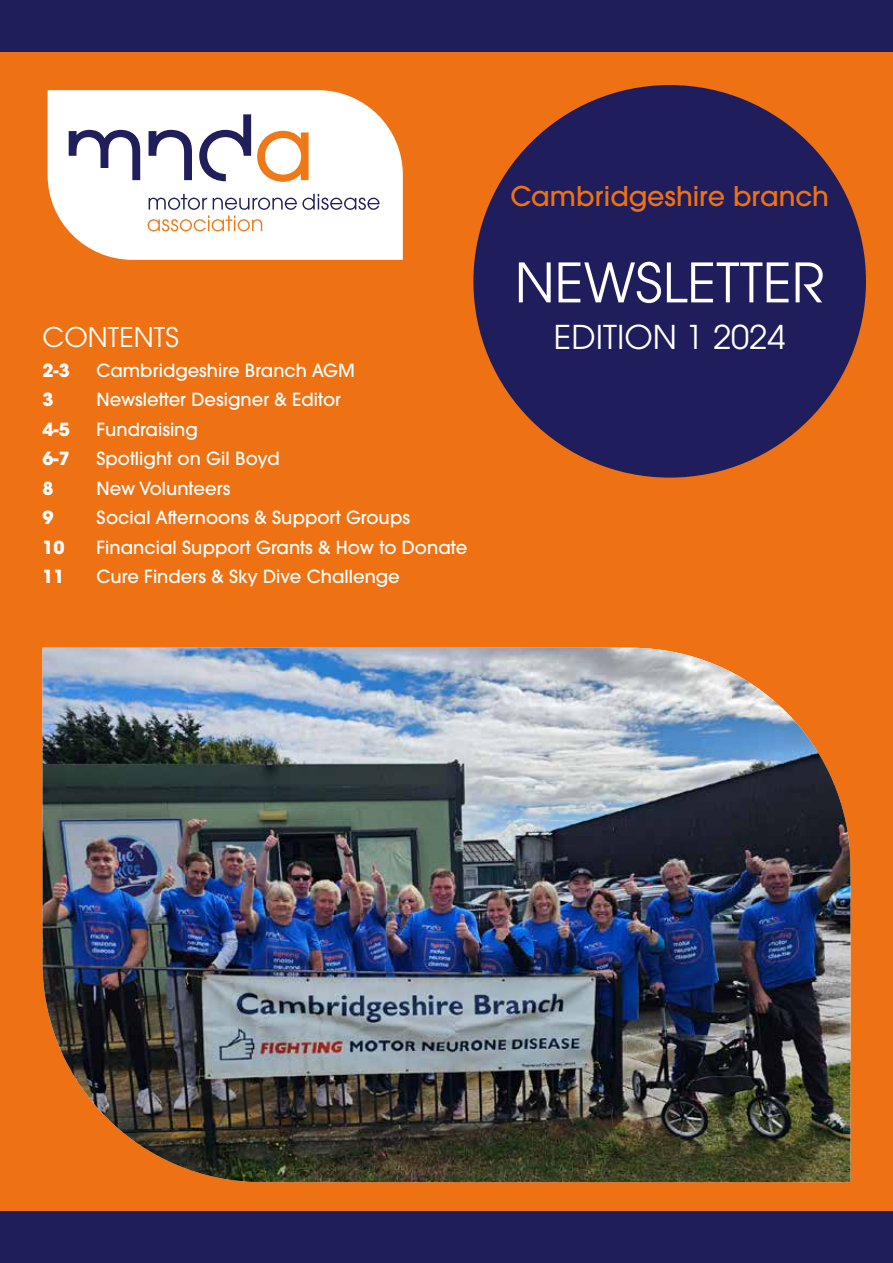
<style>
.page{position:relative;width:893px;height:1263px;background:#ee7114}
.page>*{position:absolute;margin:0;border:0;box-sizing:border-box;transform-origin:0 0}
.t1{font:54px "ITC Avant Garde Pro";color:#fff}
.t2{font:32.7px "ITC Avant Garde Pro";color:#fff}
.t3{font:500 27px "ITC Avant Garde Pro";color:#ee7114}
.t4{font:27px "ITC Avant Garde Pro";color:#fff}
.t5{font:500 18px "ITC Avant Garde Pro";color:#fff}
.t6{font:700 18px "ITC Avant Garde Pro";color:#fff}
</style>
<div class="page">
<img style="left:43px;top:648px;width:807px;height:534px">
<div style="left:473px;top:85px;width:393px;height:393px;background:#1f1d5c;border-radius:50%"></div>
<svg style="left:47px;top:90px;width:356px;height:170px;background:#efe5e1"></svg>
<div style="left:0;top:1212px;width:893px;height:51px;background:#1f1e5a"></div>
<div style="left:0;top:0;width:893px;height:51px;background:#1f1e5a"></div>
<h3 class="t3" style="left:510px;top:179px;width:320px">Cambridgeshire branch</h3>
<h1 class="t1" style="left:515px;top:249px;width:311px">NEWSLETTER</h1>
<h3 class="t4" style="left:43px;top:321px;width:138px">CONTENTS</h3>
<h2 class="t2" style="left:554px;top:317px;width:233px">EDITION 1 2024</h2>
<p class="t6" style="left:43px;top:358px;width:29px">2-3</p>
<p class="t5" style="left:97px;top:359px;width:260px">Cambridgeshire Branch AGM</p>
<p class="t6" style="left:43px;top:388px;width:13px">3</p>
<p class="t5" style="left:97px;top:388px;width:246px">Newsletter Designer &amp; Editor</p>
<p class="t6" style="left:43px;top:417px;width:29px">4-5</p>
<p class="t5" style="left:97px;top:418px;width:103px">Fundraising</p>
<p class="t6" style="left:43px;top:447px;width:29px">6-7</p>
<p class="t5" style="left:97px;top:447px;width:185px">Spotlight on Gil Boyd</p>
<p class="t6" style="left:43px;top:476px;width:13px">8</p>
<p class="t5" style="left:97px;top:477px;width:135px">New Volunteers</p>
<p class="t6" style="left:43px;top:506px;width:13px">9</p>
<p class="t5" style="left:97px;top:506px;width:315px">Social Afternoons &amp; Support Groups</p>
<p class="t6" style="left:43px;top:535px;width:24px">10</p>
<p class="t5" style="left:97px;top:536px;width:372px">Financial Support Grants &amp; How to Donate</p>
<p class="t6" style="left:43px;top:565px;width:24px">11</p>
<p class="t5" style="left:97px;top:565px;width:305px">Cure Finders &amp; Sky Dive Challenge</p>
</div>
